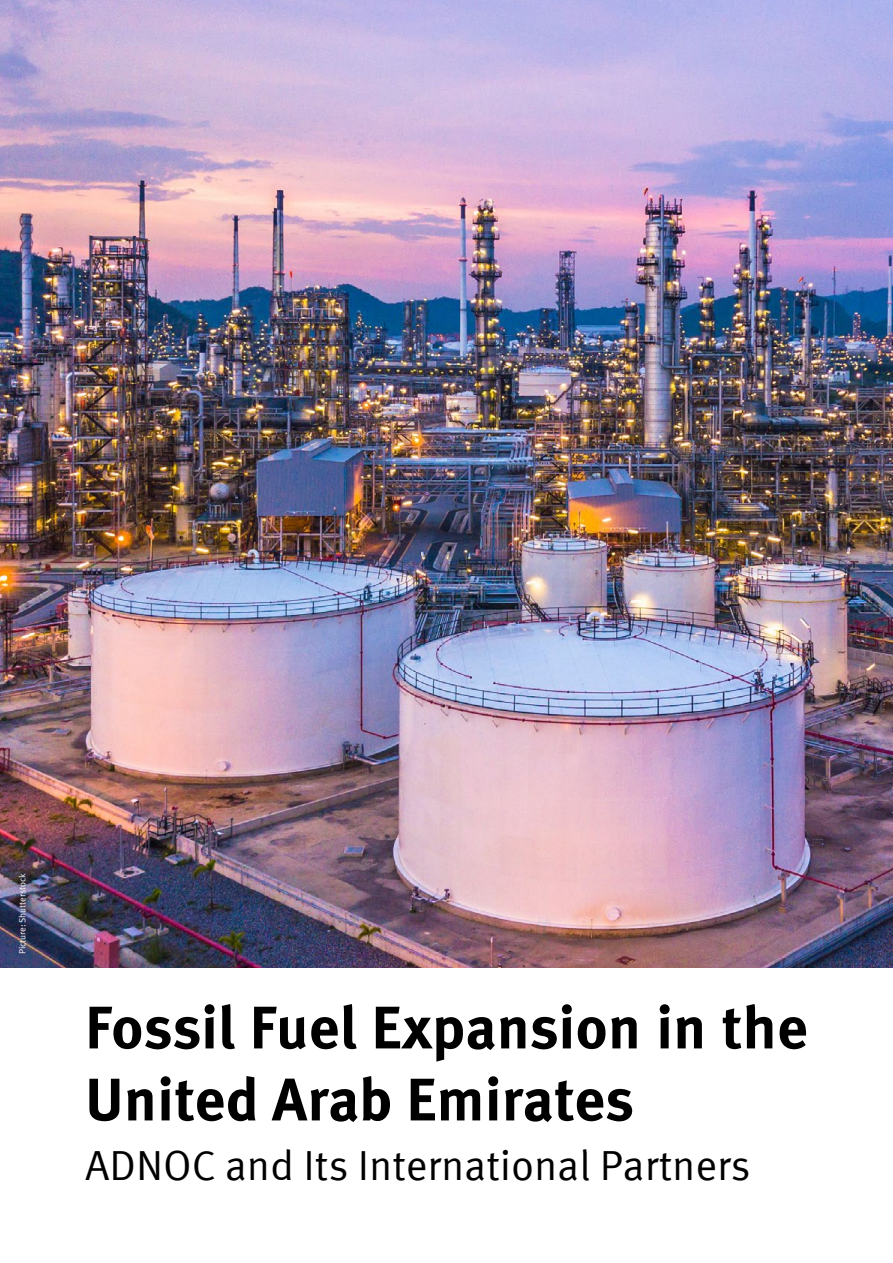
<style>
.page{position:relative;width:893px;height:1263px;background:#fff}
.page>*{position:absolute;margin:0;border:0;box-sizing:border-box;transform-origin:0 0}
.t1{font:700 60px/72px "Meta Offc";color:#000}
.t2{font:42px "Meta Offc Norm";color:#000}
.t3{font:9px "Meta Offc Norm";color:#fff}
</style>
<div class="page">
<img style="left:0;top:0;width:893px;height:967px">
<p class="t3" style="left:17px;top:954px;width:82px;rotate:-90deg">Picture: Shutterstock</p>
<p class="t1" style="left:85px;top:993px;width:724px">Fossil Fuel Expansion in the<br>United Arab Emirates</p>
<p class="t2" style="left:85px;top:1141px;width:667px">ADNOC and Its International Partners</p>
</div>
